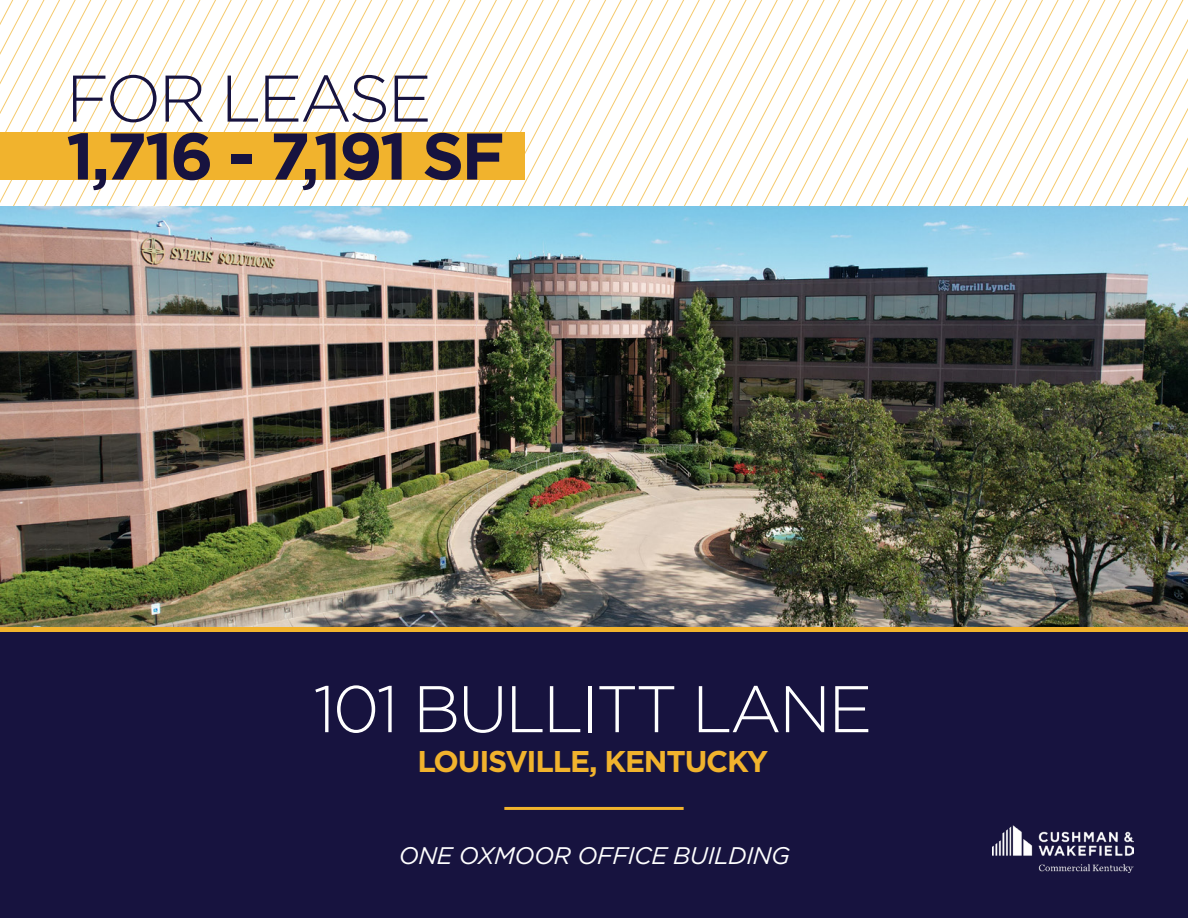
<style>
.page{position:relative;width:1188px;height:918px;background:#fff}
.page>*{position:absolute;margin:0;border:0;box-sizing:border-box;transform-origin:0 0}
.t1{font:300 65.85px "Gotham";letter-spacing:-.04em;color:#fff}
.t2{font:700 65.85px "Gotham";letter-spacing:-.04em;color:#17133f}
.t3{font:300 65.85px "Gotham";letter-spacing:-.04em;color:#17133f}
.t4{font:700 30px "Gotham";letter-spacing:-.04em;color:#f1b32d}
.t5{font:italic 24px "Gotham";letter-spacing:-.02em;color:#fff}
</style>
<div class="page">
<svg style="left:0;top:0;width:1188px;height:206px"></svg>
<div style="left:0;top:132px;width:525px;height:48px;background:#f1b32d"></div>
<div style="left:0;top:626px;width:1188px;height:292px;background:#17133f"></div>
<div style="left:0;top:626px;width:1188px;height:6px;background:#f1b32d"></div>
<img style="left:992px;top:825px;width:142px;height:47px">
<img style="left:0;top:206px;width:1188px;height:420px">
<hr style="left:504px;top:807px;width:180px;height:3px;background:#f1b32d">
<p class="t3" style="left:66px;top:57px;width:367px">FOR LEASE</p>
<p class="t2" style="left:66px;top:113px;width:440px">1,716 - 7,191 SF</p>
<p class="t1" style="left:313px;top:667px;width:561px">101 BULLITT LANE</p>
<p class="t4" style="left:417px;top:742px;width:352px">LOUISVILLE, KENTUCKY</p>
<p class="t5" style="left:399px;top:840px;width:393px">ONE OXMOOR OFFICE BUILDING</p>
</div>
